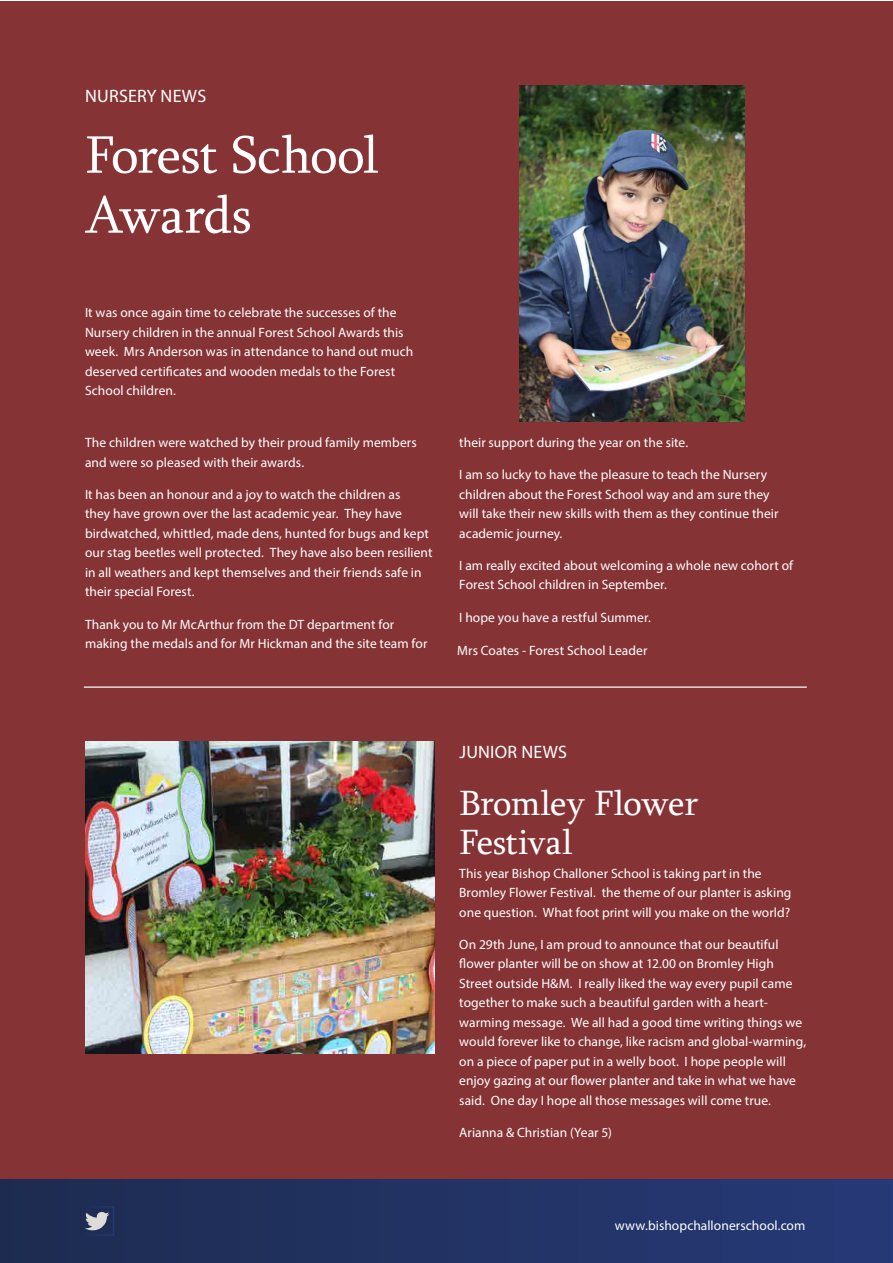
<style>
.page{position:relative;width:893px;height:1263px;background:#fff}
.page>*{position:absolute;margin:0;border:0;box-sizing:border-box;transform-origin:0 0}
.t1{font:54px/60px "Sylfaen";letter-spacing:-.01em;color:#fff}
.t2{font:36px/39px "Sylfaen";letter-spacing:-.015em;color:#fff}
.t3{font:18px "Myriad Pro";letter-spacing:.015em;color:#fff}
.t4{font:13.5px/19.5px "Myriad Pro";letter-spacing:.005em;color:#fff}
</style>
<div class="page">
<div style="left:0;top:1178px;width:893px;height:85px;background:linear-gradient(to right,#1d2c50,#273977)"></div>
<svg style="left:85px;top:1212px;width:24px;height:19px"></svg>
<div style="left:1px;top:1px;width:892px;height:1178px;background:#863336"></div>
<img style="left:520px;top:85px;width:224px;height:337px">
<hr style="left:84px;top:686px;width:723px;height:2px;background:#dcdcd8">
<img style="left:85px;top:741px;width:350px;height:313px">
<h3 class="t3" style="left:85px;top:85px;width:122px">NURSERY NEWS</h3>
<h1 class="t1" style="left:85px;top:123px;width:295px">Forest School<br>Awards</h1>
<p class="t4" style="left:85px;top:303px;width:330px">It was once again time to celebrate the successes of the Nursery children in the annual Forest School Awards this week. Mrs Anderson was in attendance to hand out much deserved certificates and wooden medals to the Forest School children.</p>
<p class="t4" style="left:85px;top:433px;width:333px">The children were watched by their proud family members and were so pleased with their awards.</p>
<p class="t4" style="left:85px;top:484px;width:349px">It has been an honour and a joy to watch the children as<br>they have grown over the last academic year. They have birdwatched, whittled, made dens, hunted for bugs and kept our stag beetles well protected. They have also been resilient in all weathers and kept themselves and their friends safe in their special Forest.</p>
<p class="t4" style="left:85px;top:614px;width:344px">Thank you to Mr McArthur from the DT department for making the medals and for Mr Hickman and the site team for</p>
<p class="t4" style="left:459px;top:432px;width:230px">their support during the year on the site.</p>
<p class="t4" style="left:459px;top:465px;width:321px">I am so lucky to have the pleasure to teach the Nursery children about the Forest School way and am sure they will take their new skills with them as they continue their academic journey.</p>
<p class="t4" style="left:459px;top:555px;width:335px">I am really excited about welcoming a whole new cohort of<br>Forest School children in September.</p>
<p class="t4" style="left:459px;top:607px;width:193px">I hope you have a restful Summer.</p>
<p class="t4" style="left:457px;top:641px;width:192px">Mrs Coates - Forest School Leader</p>
<h3 class="t3" style="left:459px;top:741px;width:109px">JUNIOR NEWS</h3>
<h2 class="t2" style="left:459px;top:783px;width:240px">Bromley Flower<br>Festival</h2>
<p class="t4" style="left:459px;top:863px;width:334px">This year Bishop Challoner School is taking part in the<br>Bromley Flower Festival. the theme of our planter is asking one question. What foot print will you make on the world?</p>
<p class="t4" style="left:459px;top:934px;width:348px">On 29th June, I am proud to announce that our beautiful flower planter will be on show at 12.00 on Bromley High Street outside H&amp;M. I really liked the way every pupil came together to make such a beautiful garden with a heart&shy;warming message. We all had a good time writing things we would forever like to change, like racism and global-warming, on a piece of paper put in a welly boot. I hope people will enjoy gazing at our flower planter and take in what we have said. One day I hope all those messages will come true.</p>
<p class="t4" style="left:459px;top:1122px;width:154px">Arianna &amp; Christian (Year 5)</p>
<p class="t4" style="left:615px;top:1216px;width:192px">www.bishopchallonerschool.com</p>
</div>
